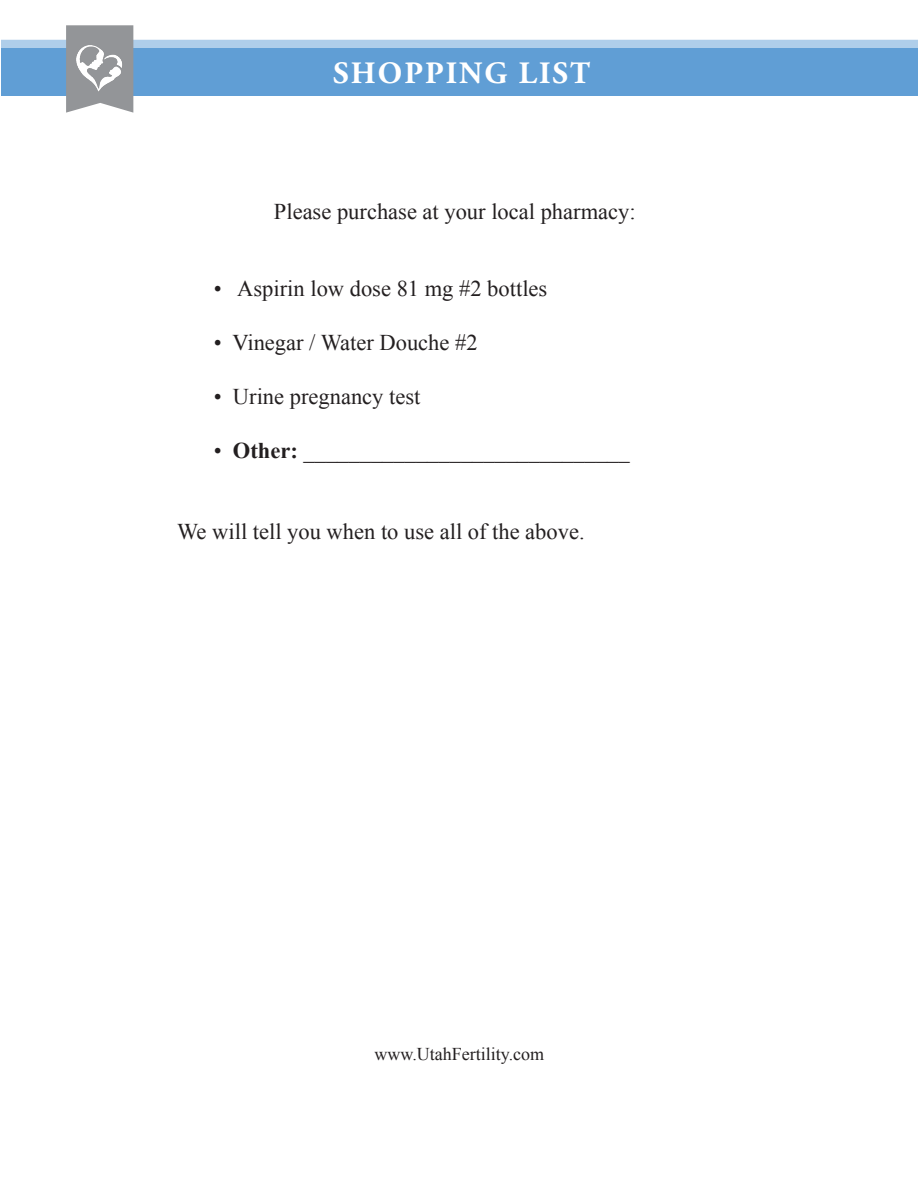
<style>
.page{position:relative;width:918px;height:1188px;background:#fff}
.page>*{position:absolute;margin:0;border:0;box-sizing:border-box;transform-origin:0 0}
.t1{font:700 31.05px "Adobe Garamond Pro";letter-spacing:.065em;color:#fff}
.t2{font:22.5px "Times New Roman";color:#231f20}
.t3{font:18px "Times New Roman";color:#231f20}
.s1{font-weight:700}
</style>
<div class="page">
<div style="left:2px;top:40px;width:916px;height:8px;background:#afceea"></div>
<div style="left:2px;top:48px;width:916px;height:47px;background:#609ed5"></div>
<svg style="left:66px;top:25px;width:67px;height:88px;background:#a4a6a9"></svg>
<img style="left:67px;top:39px;width:67px;height:55px">
<h1 class="t1" style="left:333px;top:55px;width:259px">SHOPPING LIST</h1>
<p class="t2" style="left:274px;top:197px;width:363px">Please purchase at your local pharmacy:</p>
<p class="t2" style="left:214px;top:274px;width:335px">• Aspirin low dose 81 mg #2 bottles</p>
<p class="t2" style="left:214px;top:328px;width:265px">• Vinegar / Water Douche #2</p>
<p class="t2" style="left:214px;top:382px;width:208px">• Urine pregnancy test</p>
<p class="t2" style="left:214px;top:436px;width:417px">• <span class="s1">Other:</span> _____________________________</p>
<p class="t2" style="left:177px;top:517px;width:409px">We will tell you when to use all of the above.</p>
<p class="t3" style="left:375px;top:1041px;width:171px">www.UtahFertility.com</p>
</div>
